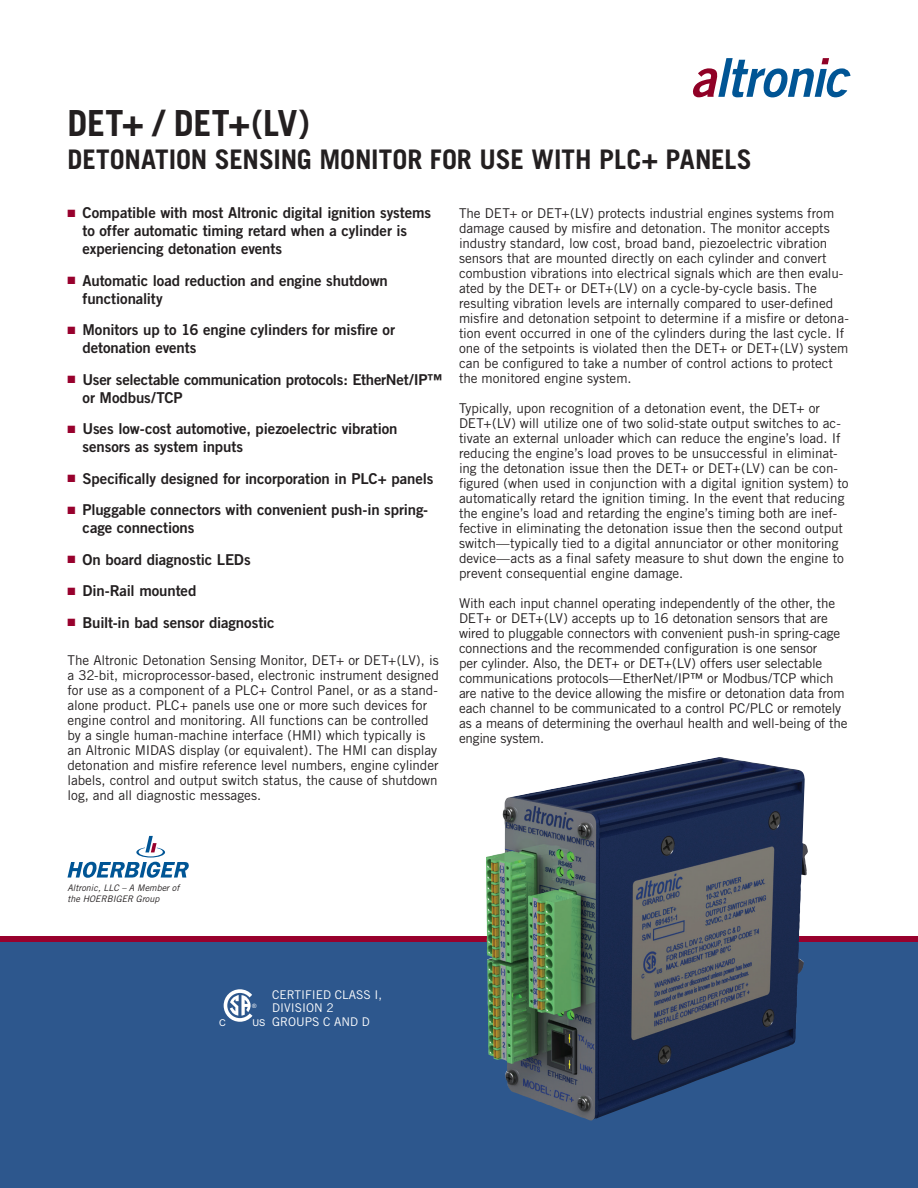
<style>
.page{position:relative;width:918px;height:1188px;background:#fff}
.page>*{position:absolute;margin:0;border:0;box-sizing:border-box;transform-origin:0 0}
.t1{font:700 36px "Trade Gothic";letter-spacing:-.01em;color:#231f20}
.t2{font:700 27px "Trade Gothic";letter-spacing:-.005em;color:#231f20}
.t3{font:15px/18px "Trade Gothic Bold Two";letter-spacing:-.01em;color:#231f20}
.Text{font:13.5px/15px "Trade Gothic";letter-spacing:-.005em;color:#231f20}
.t4{font:12px "Trade Gothic";color:#fff}
.t5{font:9.3px "Arial";color:#fff}
.t6{font:italic 9px "Trade Gothic";color:#231f20}
.t7{font:6px "Arial";color:#fff}
.s1{color:#98012d}
</style>
<div class="page">
<div style="left:0;top:939px;width:918px;height:249px;background:#2d578d"></div>
<div style="left:0;top:936px;width:918px;height:6px;background:#98012d"></div>
<svg style="left:693px;top:58px;width:157px;height:39px"></svg>
<img style="left:486px;top:757px;width:318px;height:363px">
<svg style="left:68px;top:836px;width:121px;height:42px"></svg>
<svg style="left:224px;top:989px;width:28px;height:33px"></svg>
<p class="t1" style="left:68px;top:101px;width:244px">DET+ / DET+(LV)</p>
<p class="t2" style="left:68px;top:143px;width:686px">DETONATION SENSING MONITOR FOR USE WITH PLC+ PANELS</p>
<p class="t3" style="left:82px;top:203px;width:350px;text-indent:-15px"><span class="s1">■</span> Compatible with most Altronic digital ignition systems to offer automatic timing retard when a cylinder is experiencing detonation events</p>
<p class="t3" style="left:82px;top:271px;width:307px;text-indent:-15px"><span class="s1">■</span> Automatic load reduction and engine shutdown functionality</p>
<p class="t3" style="left:82px;top:320px;width:314px;text-indent:-15px"><span class="s1">■</span> Monitors up to 16 engine cylinders for misfire or detonation events</p>
<p class="t3" style="left:82px;top:370px;width:361px;text-indent:-15px"><span class="s1">■</span> User selectable communication protocols: EtherNet/IP™ or Modbus/TCP</p>
<p class="t3" style="left:82px;top:419px;width:317px;text-indent:-15px"><span class="s1">■</span> Uses low-cost automotive, piezoelectric vibration sensors as system inputs</p>
<p class="t3" style="left:68px;top:469px;width:367px"><span class="s1">■</span> Specifically designed for incorporation in PLC+ panels</p>
<p class="t3" style="left:82px;top:500px;width:347px;text-indent:-15px"><span class="s1">■</span> Pluggable connectors with convenient push-in spring&shy;cage connections</p>
<p class="t3" style="left:68px;top:550px;width:185px"><span class="s1">■</span> On board diagnostic LEDs</p>
<p class="t3" style="left:68px;top:581px;width:130px"><span class="s1">■</span> Din-Rail mounted</p>
<p class="t3" style="left:68px;top:613px;width:209px"><span class="s1">■</span> Built-in bad sensor diagnostic</p>
<p class="Text" style="left:68px;top:653px;width:373px">The Altronic Detonation Sensing Monitor, DET+ or DET+(LV), is a 32-bit, microprocessor-based, electronic instrument designed for use as a component of a PLC+ Control Panel, or as a stand&shy;alone product. PLC+ panels use one or more such devices for engine control and monitoring. All functions can be controlled by a single human-machine interface (HMI) which typically is an Altronic MIDAS display (or equivalent). The HMI can display detonation and misfire reference level numbers, engine cylinder labels, control and output switch status, the cause of shutdown log, and all diagnostic messages.</p>
<p class="Text" style="left:459px;top:205px;width:391px">The DET+ or DET+(LV) protects industrial engines systems from damage caused by misfire and detonation. The monitor accepts industry standard, low cost, broad band, piezoelectric vibration sensors that are mounted directly on each cylinder and convert combustion vibrations into electrical signals which are then evalu&shy;ated by the DET+ or DET+(LV) on a cycle-by-cycle basis. The resulting vibration levels are internally compared to user-defined misfire and detonation setpoint to determine if a misfire or detona&shy;tion event occurred in one of the cylinders during the last cycle. If one of the setpoints is violated then the DET+ or DET+(LV) system can be configured to take a number of control actions to protect the monitored engine system.</p>
<p class="Text" style="left:459px;top:400px;width:391px">Typically, upon recognition of a detonation event, the DET+ or DET+(LV) will utilize one of two solid-state output switches to ac&shy;tivate an external unloader which can reduce the engine’s load. If reducing the engine’s load proves to be unsuccessful in eliminat&shy;ing the detonation issue then the DET+ or DET+(LV) can be con&shy;figured (when used in conjunction with a digital ignition system) to automatically retard the ignition timing. In the event that reducing the engine’s load and retarding the engine’s timing both are inef&shy;fective in eliminating the detonation issue then the second output switch—typically tied to a digital annunciator or other monitoring device—acts as a final safety measure to shut down the engine to prevent consequential engine damage.</p>
<p class="Text" style="left:459px;top:595px;width:390px">With each input channel operating independently of the other, the DET+ or DET+(LV) accepts up to 16 detonation sensors that are wired to pluggable connectors with convenient push-in spring-cage connections and the recommended configuration is one sensor<br>per cylinder. Also, the DET+ or DET+(LV) offers user selectable communications protocols—EtherNet/IP™ or Modbus/TCP which are native to the device allowing the misfire or detonation data from each channel to be communicated to a control PC/PLC or remotely as a means of determining the overhaul health and well-being of the engine system.</p>
<p class="t6" style="left:68px;top:882px;width:113px">Altronic, LLC – A Member of</p>
<p class="t6" style="left:68px;top:893px;width:94px">the HOERBIGER Group</p>
<p class="t7" style="left:252px;top:1002px;width:6px">®</p>
<p class="t4" style="left:272px;top:987px;width:111px">CERTIFIED CLASS I,</p>
<p class="t4" style="left:272px;top:1001px;width:63px">DIVISION 2</p>
<p class="t5" style="left:219px;top:1016px;width:8px">C</p>
<p class="t5" style="left:253px;top:1016px;width:15px">US</p>
<p class="t4" style="left:272px;top:1014px;width:99px">GROUPS C AND D</p>
</div>
